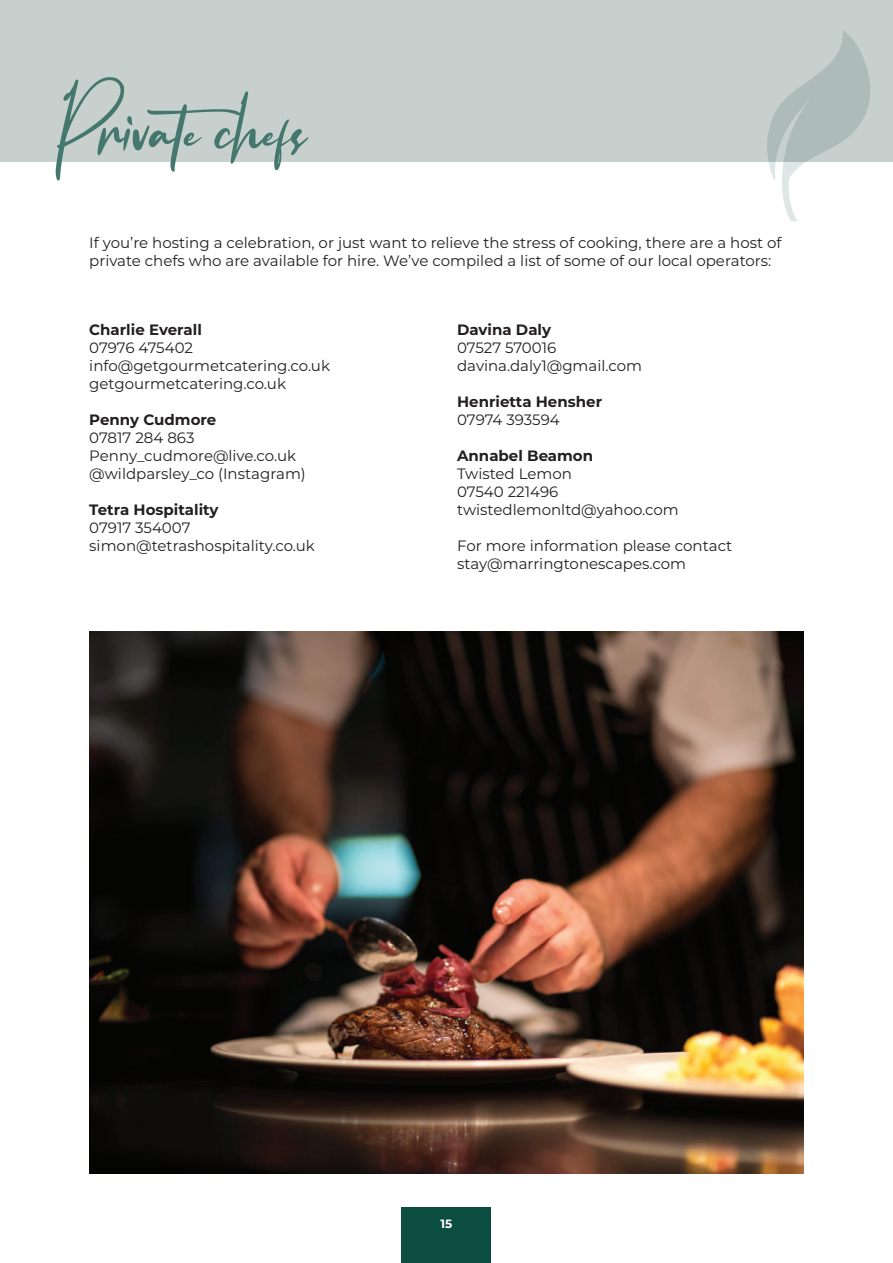
<style>
.page{position:relative;width:893px;height:1263px;background:#fff}
.page>*{position:absolute;margin:0;border:0;box-sizing:border-box;transform-origin:0 0}
.t1{font:79.2px "Flavellya";color:#44776d}
.t2{font:15px/18px "Montserrat";color:#231f20}
.t3{font:700 15px "Montserrat";color:#231f20}
.t4{font:700 12px "Montserrat";color:#fff}
</style>
<div class="page">
<div style="left:0;top:0;width:893px;height:162px;background:#c7d0cd"></div>
<svg style="left:767px;top:30px;width:103px;height:192px"></svg>
<img style="left:89px;top:631px;width:715px;height:543px">
<div style="left:402px;top:1208px;width:89px;height:55px;background:#0b4d40"></div>
<h1 class="t1" style="left:54px;top:84px;width:255px">Private chefs</h1>
<p class="t2" style="left:89px;top:234px;width:694px">If you’re hosting a celebration, or just want to relieve the stress of cooking, there are a host of private chefs who are available for hire. We’ve compiled a list of some of our local operators:</p>
<p class="t3" style="left:89px;top:318px;width:114px">Charlie Everall</p>
<p class="t2" style="left:89px;top:338px;width:242px">07976 475402 info@getgourmetcatering.co.uk getgourmetcatering.co.uk</p>
<p class="t3" style="left:89px;top:408px;width:128px">Penny Cudmore</p>
<p class="t2" style="left:89px;top:428px;width:218px">07817 284 863<br>Penny_cudmore@live.co.uk @wildparsley_co (Instagram)</p>
<p class="t3" style="left:89px;top:498px;width:131px">Tetra Hospitality</p>
<p class="t2" style="left:89px;top:518px;width:227px">07917 354007 simon@tetrashospitality.co.uk</p>
<p class="t3" style="left:457px;top:318px;width:95px">Davina Daly</p>
<p class="t2" style="left:457px;top:338px;width:186px">07527 570016 davina.daly1@gmail.com</p>
<p class="t3" style="left:457px;top:390px;width:147px">Henrietta Hensher</p>
<p class="t2" style="left:457px;top:410px;width:104px">07974 393594</p>
<p class="t3" style="left:457px;top:444px;width:138px">Annabel Beamon</p>
<p class="t2" style="left:457px;top:464px;width:223px">Twisted Lemon<br>07540 221496 twistedlemonltd@yahoo.com</p>
<p class="t2" style="left:457px;top:536px;width:277px">For more information please contact stay@marringtonescapes.com</p>
<p class="t4" style="left:441px;top:1215px;width:13px">15</p>
</div>
